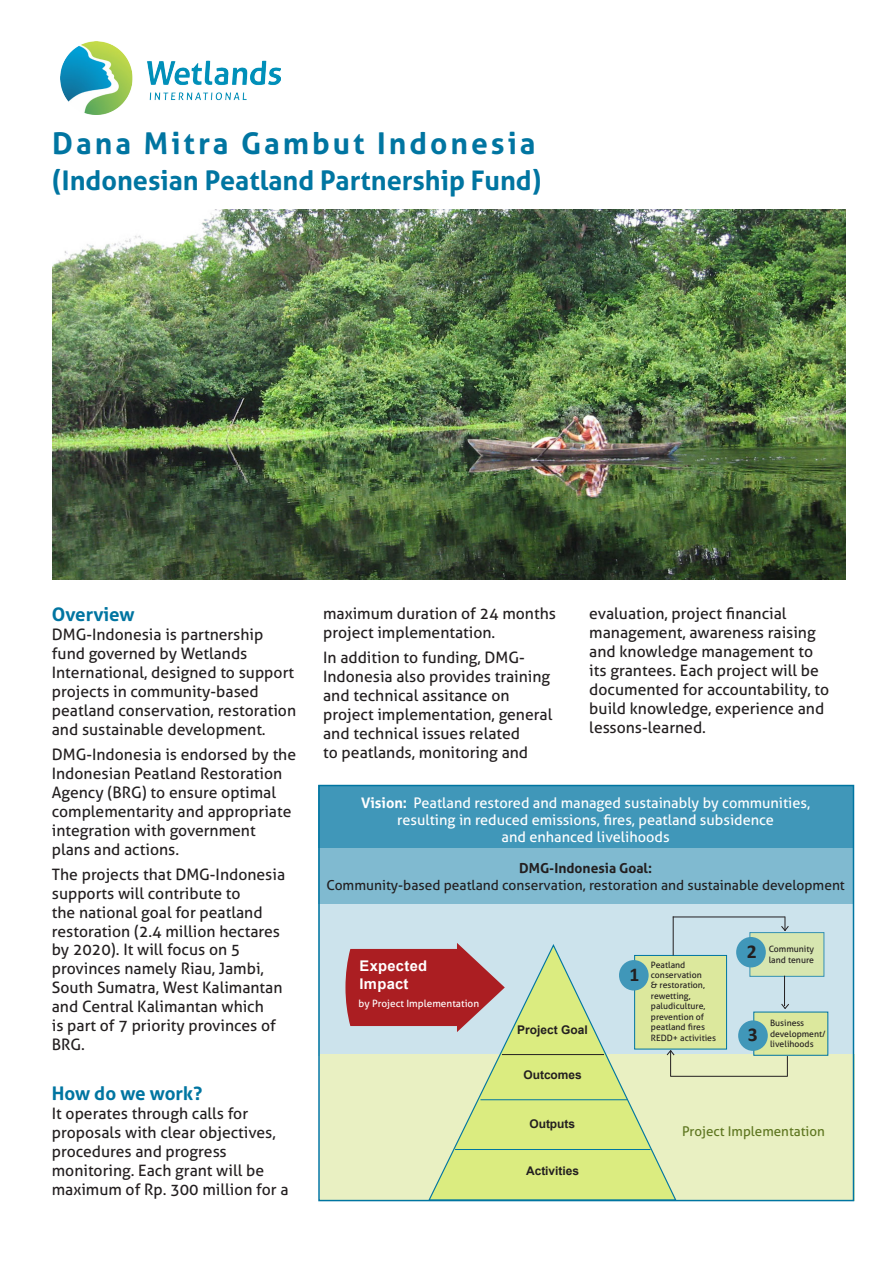
<style>
.page{position:relative;width:893px;height:1263px;background:#fff}
.page>*{position:absolute;margin:0;border:0;box-sizing:border-box;transform-origin:0 0}
.t1{font:700 30px "Aller";letter-spacing:.1em;color:#0075a1}
.t2{font:700 27px "Aller";color:#0075a1}
.t3{font:700 19.65px "Calibri";color:#231f20}
.t4{font:700 18.75px "Aller";color:#0075a1}
.t5{font:15.75px/18.9px "Aller";color:#231f20}
.t6{font:700 14.7px/17.7px "Arial";letter-spacing:.02em;color:#fff}
.t7{font:14.55px "Aller";color:#fff}
.t8{font:13.8px "Aller";color:#231f20}
.t9{font:700 13.8px "Aller";color:#231f20}
.t10{font:13.35px "Aller";color:#5f7721}
.t11{font:700 12px "Arial";color:#231f20}
.Text{font:10.05px "Aller";color:#fff}
.t12{font:8.7px/10.5px "Aller";color:#231f20}
.s1{font-weight:700}
</style>
<div class="page">
<img style="left:60px;top:42px;width:221px;height:72px">
<div style="left:318px;top:891px;width:535px;height:165px;background:#cce3ec"></div>
<div style="left:318px;top:785px;width:535px;height:69px;background:#4097b9"></div>
<div style="left:320px;top:1054px;width:534px;height:146px;background:#e9f0c2"></div>
<svg style="left:429px;top:943px;width:248px;height:256px"></svg>
<hr style="left:455px;top:1149px;width:195px;height:1px;background:#0075a1">
<hr style="left:480px;top:1099px;width:147px;height:1px;background:#0075a1">
<hr style="left:502px;top:1054px;width:102px;height:1px;background:#231f20">
<svg style="left:345px;top:943px;width:160px;height:89px"></svg>
<div style="left:318px;top:849px;width:535px;height:55px;background:#80bad0"></div>
<hr style="left:673px;top:916px;width:112px;height:1px;background:#231f20">
<svg style="left:787px;top:1056px;width:1px;height:20px"></svg>
<svg style="left:666px;top:1049px;width:9px;height:27px"></svg>
<svg style="left:781px;top:1004px;width:8px;height:5px"></svg>
<div style="left:750px;top:932px;width:74px;height:44px;background:#d7e6b0"></div>
<hr style="left:784px;top:976px;width:1px;height:30px;background:#231f20">
<div style="left:736px;top:937px;width:30px;height:30px;background:#4097b9;border-radius:50%"></div>
<div style="left:754px;top:1012px;width:74px;height:43px;background:#dce89d"></div>
<div style="left:634px;top:955px;width:93px;height:94px;background:#dce89d;border:1px solid #0075a1"></div>
<div style="left:619px;top:960px;width:30px;height:30px;background:#4097b9;border-radius:50%"></div>
<div style="left:738px;top:1020px;width:30px;height:31px;background:#4097b9;border-radius:50%"></div>
<hr style="left:673px;top:916px;width:1px;height:39px;background:#231f20">
<hr style="left:670px;top:1076px;width:118px;height:1px;background:#231f20">
<svg style="left:780px;top:916px;width:9px;height:15px"></svg>
<img style="left:53px;top:210px;width:793px;height:370px">
<p class="t1" style="left:52px;top:125px;width:485px">Dana Mitra Gambut Indonesia</p>
<p class="t2" style="left:52px;top:164px;width:491px">(Indonesian Peatland Partnership Fund)</p>
<p class="t4" style="left:52px;top:603px;width:84px">Overview</p>
<p class="t5" style="left:52px;top:625px;width:246px">DMG-Indonesia is partnership fund governed by Wetlands<br>International, designed to support projects in community-based peatland conservation, restoration and sustainable development.</p>
<p class="t5" style="left:52px;top:745px;width:246px">DMG-Indonesia is endorsed by the<br>Indonesian Peatland Restoration<br>Agency (BRG) to ensure optimal complementarity and appropriate integration with government plans and actions.</p>
<p class="t5" style="left:52px;top:865px;width:235px">The projects that DMG-Indonesia supports will contribute to<br>the national goal for peatland restoration (2.4 million hectares by 2020). It will focus on 5 provinces namely Riau, Jambi,<br>South Sumatra, West Kalimantan and Central Kalimantan which<br>is part of 7 priority provinces of<br>BRG.</p>
<p class="t4" style="left:52px;top:1082px;width:152px">How do we work?</p>
<p class="t5" style="left:52px;top:1104px;width:238px">It operates through calls for proposals with clear objectives, procedures and progress monitoring. Each grant will be maximum of Rp. 300 million for a</p>
<p class="t5" style="left:323px;top:604px;width:234px">maximum duration of 24 months project implementation.</p>
<p class="t5" style="left:323px;top:648px;width:231px">In addition to funding, DMG-<br>Indonesia also provides training and technical assitance on project implementation, general and technical issues related<br>to peatlands, monitoring and</p>
<p class="t5" style="left:589px;top:604px;width:241px">evaluation, project financial management, awareness raising and knowledge management to its grantees. Each project will be documented for accountability, to build knowledge, experience and lessons-learned.</p>
<p class="t7" style="left:361px;top:794px;width:451px"><span class="s1">Vision:</span> Peatland restored and managed sustainably by communities,</p>
<p class="t7" style="left:397px;top:811px;width:378px">resulting in reduced emissions, fires, peatland subsidence</p>
<p class="t7" style="left:502px;top:828px;width:170px">and enhanced livelihoods</p>
<p class="t9" style="left:519px;top:860px;width:134px">DMG-Indonesia Goal:</p>
<p class="t8" style="left:326px;top:876px;width:520px">Community-based peatland conservation, restoration and sustainable development</p>
<p class="t6" style="left:360px;top:958px;width:69px">Expected<br>Impact</p>
<p class="Text" style="left:359px;top:998px;width:122px">by Project Implementation</p>
<p class="t11" style="left:517px;top:1021px;width:72px">Project Goal</p>
<p class="t11" style="left:523px;top:1067px;width:60px">Outcomes</p>
<p class="t11" style="left:529px;top:1116px;width:47px">Outputs</p>
<p class="t11" style="left:526px;top:1163px;width:55px">Activities</p>
<p class="t3" style="left:630px;top:961px;width:11px">1</p>
<p class="t12" style="left:651px;top:959px;width:55px">Peatland conservation &amp; restoration, rewetting,</p>
<p class="t12" style="left:651px;top:1001px;width:56px">paludiculture, prevention of peatland fires</p>
<p class="t12" style="left:651px;top:1032px;width:67px">REDD+ activities</p>
<p class="t3" style="left:747px;top:938px;width:11px">2</p>
<p class="t12" style="left:769px;top:944px;width:47px">Community</p>
<p class="t12" style="left:769px;top:954px;width:47px">land tenure</p>
<p class="t3" style="left:748px;top:1022px;width:11px">3</p>
<p class="t12" style="left:770px;top:1018px;width:57px">Business development/ livelihoods</p>
<p class="t10" style="left:682px;top:1123px;width:144px">Project Implementation</p>
</div>
